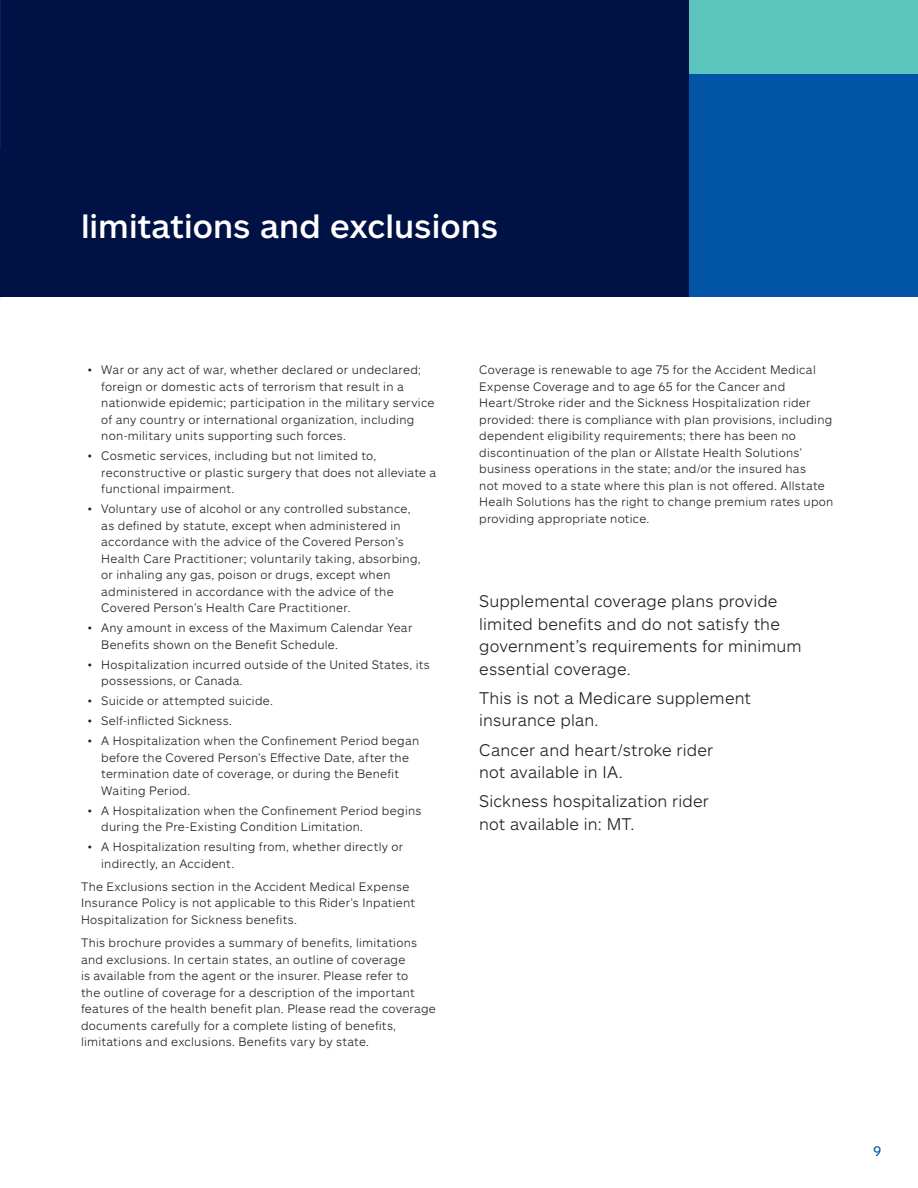
<style>
.page{position:relative;width:918px;height:1188px;background:#fff}
.page>*{position:absolute;margin:0;border:0;box-sizing:border-box;transform-origin:0 0}
.t1{font:500 33px "Allstate Sans";color:#fff}
.t2{font:300 16.5px/22.5px "Allstate Sans";letter-spacing:.01em;color:#231f20}
.t3{font:13.5px "Allstate Sans";color:#0154a6}
.t4{font:300 12px/16.5px "Allstate Sans";letter-spacing:.025em;color:#231f20}
</style>
<div class="page">
<div style="left:0;top:0;width:804px;height:297px;background:#001145"></div>
<div style="left:689px;top:0;width:229px;height:297px;background:#5ac4bd"></div>
<div style="left:689px;top:74px;width:229px;height:223px;background:#0154a6"></div>
<p class="t1" style="left:81px;top:205px;width:419px">limitations and exclusions</p>
<p class="t4" style="left:101px;top:361px;width:335px;text-indent:-14px">• War or any act of war, whether declared or undeclared; foreign or domestic acts of terrorism that result in a nationwide epidemic; participation in the military service of any country or international organization, including non-military units supporting such forces.</p>
<p class="t4" style="left:101px;top:447px;width:337px;text-indent:-14px">• Cosmetic services, including but not limited to, reconstructive or plastic surgery that does not alleviate a functional impairment.</p>
<p class="t4" style="left:101px;top:500px;width:321px;text-indent:-14px">• Voluntary use of alcohol or any controlled substance, as defined by statute, except when administered in accordance with the advice of the Covered Person’s Health Care Practitioner; voluntarily taking, absorbing, or inhaling any gas, poison or drugs, except when administered in accordance with the advice of the Covered Person’s Health Care Practitioner.</p>
<p class="t4" style="left:101px;top:619px;width:313px;text-indent:-14px">• Any amount in excess of the Maximum Calendar Year<br>Benefits shown on the Benefit Schedule.</p>
<p class="t4" style="left:101px;top:656px;width:330px;text-indent:-14px">• Hospitalization incurred outside of the United States, its possessions, or Canada.</p>
<p class="t4" style="left:88px;top:692px;width:187px">• Suicide or attempted suicide.</p>
<p class="t4" style="left:88px;top:712px;width:146px">• Self-inflicted Sickness.</p>
<p class="t4" style="left:101px;top:732px;width:320px;text-indent:-14px">• A Hospitalization when the Confinement Period began before the Covered Person’s Effective Date, after the termination date of coverage, or during the Benefit Waiting Period.</p>
<p class="t4" style="left:101px;top:802px;width:322px;text-indent:-14px">• A Hospitalization when the Confinement Period begins during the Pre-Existing Condition Limitation.</p>
<p class="t4" style="left:101px;top:838px;width:304px;text-indent:-14px">• A Hospitalization resulting from, whether directly or indirectly, an Accident.</p>
<p class="t4" style="left:81px;top:878px;width:336px">The Exclusions section in the Accident Medical Expense<br>Insurance Policy is not applicable to this Rider’s Inpatient<br>Hospitalization for Sickness benefits.</p>
<p class="t4" style="left:81px;top:934px;width:356px">This brochure provides a summary of benefits, limitations and exclusions. In certain states, an outline of coverage<br>is available from the agent or the insurer. Please refer to<br>the outline of coverage for a description of the important features of the health benefit plan. Please read the coverage documents carefully for a complete listing of benefits, limitations and exclusions. Benefits vary by state.</p>
<p class="t4" style="left:479px;top:361px;width:356px">Coverage is renewable to age 75 for the Accident Medical Expense Coverage and to age 65 for the Cancer and Heart/Stroke rider and the Sickness Hospitalization rider provided: there is compliance with plan provisions, including dependent eligibility requirements; there has been no discontinuation of the plan or Allstate Health Solutions’ business operations in the state; and/or the insured has<br>not moved to a state where this plan is not offered. Allstate Healh Solutions has the right to change premium rates upon providing appropriate notice.</p>
<p class="t2" style="left:479px;top:589px;width:324px">Supplemental coverage plans provide limited benefits and do not satisfy the government’s requirements for minimum essential coverage.</p>
<p class="t2" style="left:479px;top:686px;width:273px">This is not a Medicare supplement insurance plan.</p>
<p class="t2" style="left:479px;top:738px;width:235px">Cancer and heart/stroke rider not available in IA.</p>
<p class="t2" style="left:479px;top:790px;width:231px">Sickness hospitalization rider not available in: MT.</p>
<p class="t3" style="left:874px;top:1142px;width:9px">9</p>
</div>
